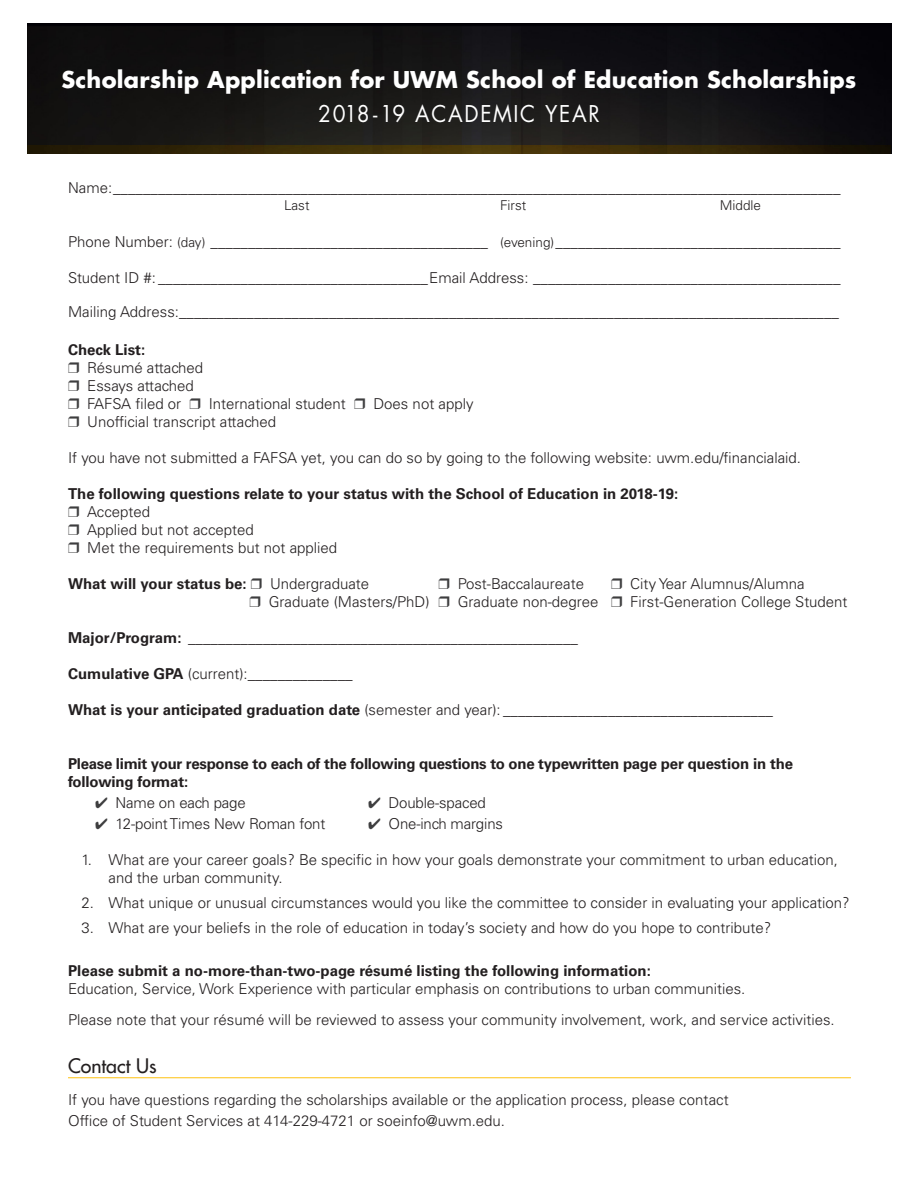
<style>
.page{position:relative;width:918px;height:1188px;background:#fff}
.page>*{position:absolute;margin:0;border:0;box-sizing:border-box;transform-origin:0 0}
.t1{font:700 22.5px "Futura Std";letter-spacing:.01em;color:#fff}
.t2{font:22.5px "Futura Std";letter-spacing:.08em;color:#fff;scale:.93 1}
.Subhead_-_Front_-_11{font:500 19.5px "Futura Std";color:#231f20}
.Body_-_Front_-_11_5{font:300 15px/18px "Univers LT Std";color:#231f20}
.t3{font:700 15px/18px "Univers LT Std";letter-spacing:-.01em;color:#231f20}
.t4{font:300 13.5px "Univers LT Std";color:#231f20}
.s1{font-size:13.5px}
.s2{font-weight:700}
.s3{color:#3e3e3f}
</style>
<div class="page">
<img style="left:27px;top:24px;width:864px;height:121px">
<svg style="left:27px;top:145px;width:864px;height:8px;background:#362807"></svg>
<hr style="left:68px;top:1077px;width:783px;height:1px;background:#fec210">
<p class="t1" style="left:61px;top:65px;width:797px">Scholarship Application for UWM School of Education Scholarships</p>
<p class="t2" style="left:318px;top:99px;width:304px">2018-19 ACADEMIC YEAR</p>
<p class="Body_-_Front_-_11_5" style="left:68px;top:179px;width:774px">Name:_________________________________________________________________________________________________</p>
<p class="t4" style="left:284px;top:197px;width:27px">Last</p>
<p class="t4" style="left:500px;top:197px;width:28px">First</p>
<p class="t4" style="left:720px;top:197px;width:43px">Middle</p>
<p class="Body_-_Front_-_11_5" style="left:68px;top:233px;width:774px">Phone Number: <span class="s1">(day)</span> _____________________________________ <span class="s1">(evening)</span>______________________________________</p>
<p class="Body_-_Front_-_11_5" style="left:68px;top:269px;width:774px">Student ID #: ____________________________________Email Address: _________________________________________</p>
<p class="Body_-_Front_-_11_5" style="left:68px;top:303px;width:773px">Mailing Address:________________________________________________________________________________________</p>
<p class="t3" style="left:68px;top:341px;width:79px">Check List:</p>
<p class="Body_-_Front_-_11_5" style="left:87px;top:359px;width:118px">Résumé attached</p>
<p class="Body_-_Front_-_11_5" style="left:87px;top:377px;width:108px">Essays attached</p>
<p class="Body_-_Front_-_11_5" style="left:87px;top:395px;width:96px">FAFSA filed or</p>
<p class="Body_-_Front_-_11_5" style="left:209px;top:395px;width:139px">International student</p>
<p class="Body_-_Front_-_11_5" style="left:373px;top:395px;width:102px">Does not apply</p>
<p class="Body_-_Front_-_11_5" style="left:87px;top:413px;width:190px">Unofficial transcript attached</p>
<p class="Body_-_Front_-_11_5" style="left:68px;top:449px;width:735px">If you have not submitted a FAFSA yet, you can do so by going to the following website: uwm.edu/financialaid.</p>
<p class="t3" style="left:68px;top:485px;width:612px">The following questions relate to your status with the School of Education in 2018-19:</p>
<p class="Body_-_Front_-_11_5" style="left:87px;top:503px;width:65px">Accepted</p>
<p class="Body_-_Front_-_11_5" style="left:87px;top:521px;width:168px">Applied but not accepted</p>
<p class="Body_-_Front_-_11_5" style="left:87px;top:539px;width:252px">Met the requirements but not applied</p>
<p class="t3" style="left:68px;top:575px;width:180px">What will your status be:</p>
<p class="Body_-_Front_-_11_5" style="left:270px;top:575px;width:101px">Undergraduate</p>
<p class="Body_-_Front_-_11_5" style="left:458px;top:575px;width:128px">Post-Baccalaureate</p>
<p class="Body_-_Front_-_11_5" style="left:630px;top:575px;width:176px">City Year Alumnus/Alumna</p>
<p class="Body_-_Front_-_11_5" style="left:269px;top:593px;width:162px">Graduate (Masters/PhD)</p>
<p class="Body_-_Front_-_11_5" style="left:458px;top:593px;width:142px">Graduate non-degree</p>
<p class="Body_-_Front_-_11_5" style="left:630px;top:593px;width:219px">First-Generation College Student</p>
<p class="Body_-_Front_-_11_5" style="left:68px;top:629px;width:511px"><span class="s2">Major/Program:</span> ____________________________________________________</p>
<p class="Body_-_Front_-_11_5" style="left:68px;top:665px;width:286px"><span class="s2">Cumulative GPA</span> (current):______________</p>
<p class="Body_-_Front_-_11_5" style="left:68px;top:701px;width:706px"><span class="s2">What is your anticipated graduation date</span> (semester and year): ____________________________________</p>
<p class="t3" style="left:68px;top:755px;width:727px">Please limit your response to each of the following questions to one typewritten page per question in the following format:</p>
<p class="Body_-_Front_-_11_5" style="left:95px;top:794px;width:152px"><span class="s3">✔</span> Name on each page</p>
<p class="Body_-_Front_-_11_5" style="left:368px;top:794px;width:119px"><span class="s3">✔</span> Double-spaced</p>
<p class="Body_-_Front_-_11_5" style="left:95px;top:815px;width:232px"><span class="s3">✔</span> 12-point Times New Roman font</p>
<p class="Body_-_Front_-_11_5" style="left:368px;top:815px;width:137px"><span class="s3">✔</span> One-inch margins</p>
<p class="Body_-_Front_-_11_5" style="left:109px;top:851px;width:731px;text-indent:-27px">1. What are your career goals? Be specific in how your goals demonstrate your commitment to urban education, and the urban community.</p>
<p class="Body_-_Front_-_11_5" style="left:82px;top:894px;width:770px">2. What unique or unusual circumstances would you like the committee to consider in evaluating your application?</p>
<p class="Body_-_Front_-_11_5" style="left:82px;top:919px;width:691px">3. What are your beliefs in the role of education in today’s society and how do you hope to contribute?</p>
<p class="Body_-_Front_-_11_5" style="left:68px;top:961px;width:679px"><span class="s2">Please submit a no-more-than-two-page résumé listing the following information:<br></span>Education, Service, Work Experience with particular emphasis on contributions to urban communities.</p>
<p class="Body_-_Front_-_11_5" style="left:68px;top:1011px;width:768px">Please note that your résumé will be reviewed to assess your community involvement, work, and service activities.</p>
<p class="Subhead_-_Front_-_11" style="left:68px;top:1054px;width:90px">Contact Us</p>
<p class="Body_-_Front_-_11_5" style="left:68px;top:1089px;width:662px;line-height:21px">If you have questions regarding the scholarships available or the application process, please contact<br>Office of Student Services at 414-229-4721 or soeinfo@uwm.edu.</p>
</div>
